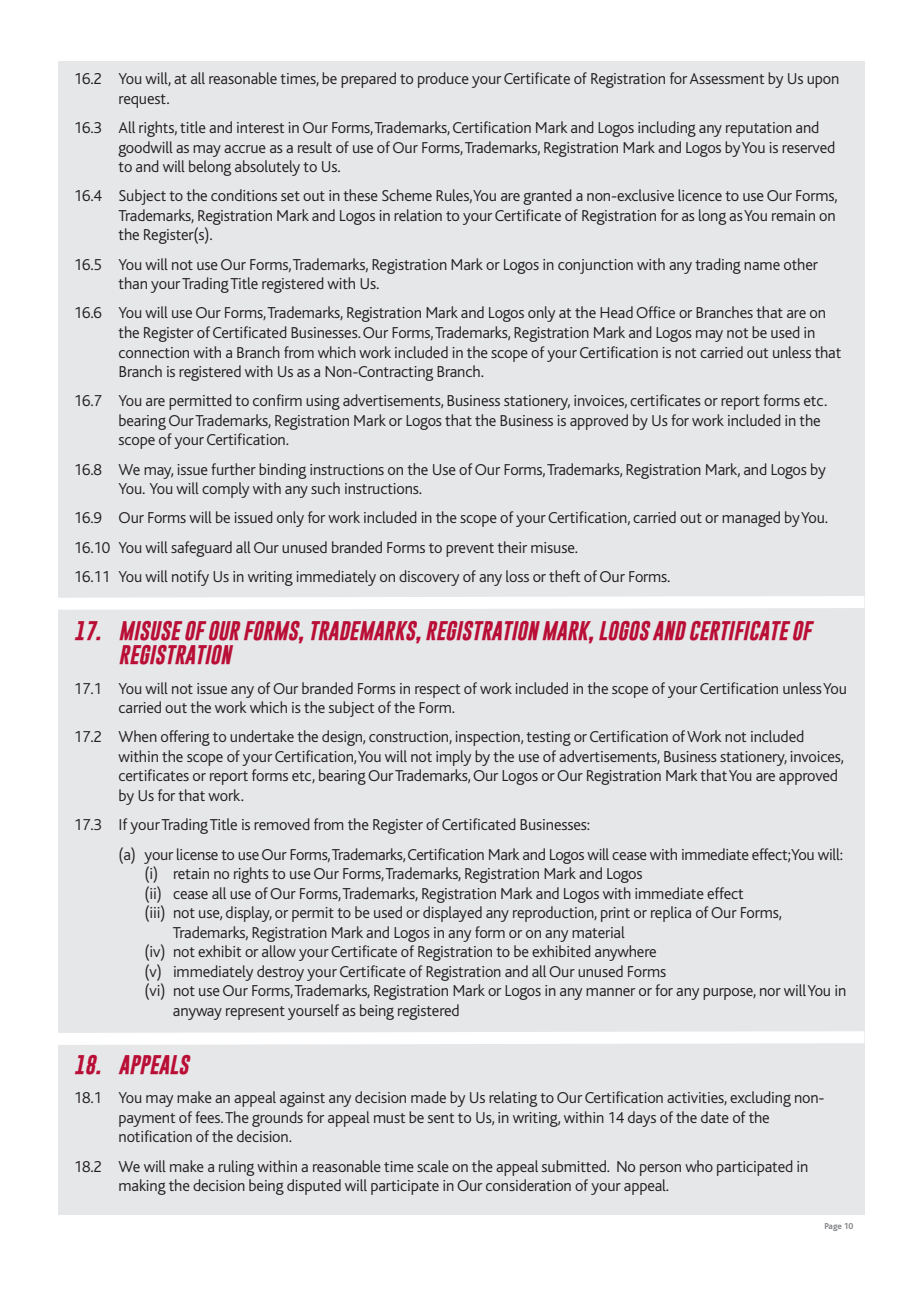
<style>
.page{position:relative;width:919px;height:1289px;background:#fff}
.page>*{position:absolute;margin:0;border:0;box-sizing:border-box;transform-origin:0 0}
.t1{font:italic 700 19.5px/24px "Gobold";color:#b90f36}
.t2{font:300 16.5px/19.5px "Bliss";letter-spacing:-.01em;color:#231f20}
.t3{font:700 9px "Bliss";letter-spacing:-.01em;color:#808285}
</style>
<div class="page">
<div style="left:58px;top:61px;width:806px;height:675px;background:#e6e7e9"></div>
<div style="left:58px;top:717px;width:806px;height:497px;background:#e6e7e9"></div>
<svg style="left:58px;top:590px;width:807px;height:25px"></svg>
<svg style="left:58px;top:1025px;width:807px;height:25px"></svg>
<p class="t2" style="left:118px;top:71px;width:722px;text-indent:-45px">16.2 You will, at all reasonable times, be prepared to produce your Certificate of Registration for Assessment by Us upon request.</p>
<p class="t2" style="left:118px;top:119px;width:718px;text-indent:-45px">16.3 All rights, title and interest in Our Forms, Trademarks, Certification Mark and Logos including any reputation and goodwill as may accrue as a result of use of Our Forms, Trademarks, Registration Mark and Logos by You is reserved to and will belong absolutely to Us.</p>
<p class="t2" style="left:118px;top:188px;width:720px;text-align:justify;text-indent:-45px">16.4 Subject to the conditions set out in these Scheme Rules, You are granted a non-exclusive licence to use Our Forms, Trademarks, Registration Mark and Logos in relation to your Certificate of Registration for as long as You remain on the Register(s).</p>
<p class="t2" style="left:118px;top:256px;width:700px;text-indent:-45px">16.5 You will not use Our Forms, Trademarks, Registration Mark or Logos in conjunction with any trading name other than your Trading Title registered with Us.</p>
<p class="t2" style="left:118px;top:305px;width:724px;text-indent:-45px">16.6 You will use Our Forms, Trademarks, Registration Mark and Logos only at the Head Office or Branches that are on the Register of Certificated Businesses. Our Forms, Trademarks, Registration Mark and Logos may not be used in connection with a Branch from which work included in the scope of your Certification is not carried out unless that Branch is registered with Us as a Non-Contracting Branch.</p>
<p class="t2" style="left:118px;top:392px;width:710px;text-indent:-45px">16.7 You are permitted to confirm using advertisements, Business stationery, invoices, certificates or report forms etc. bearing Our Trademarks, Registration Mark or Logos that the Business is approved by Us for work included in the scope of your Certification.</p>
<p class="t2" style="left:118px;top:461px;width:708px;text-indent:-45px">16.8 We may, issue further binding instructions on the Use of Our Forms, Trademarks, Registration Mark, and Logos by<br>You. You will comply with any such instructions.</p>
<p class="t2" style="left:74px;top:505px;width:755px;line-height:29.2px">16.9 Our Forms will be issued only for work included in the scope of your Certification, carried out or managed by You.<br>16.10 You will safeguard all Our unused branded Forms to prevent their misuse.<br>16.11 You will notify Us in writing immediately on discovery of any loss or theft of Our Forms.</p>
<p class="t1" style="left:119px;top:621px;width:694px;text-indent:-45px">17. MISUSE OF OUR FORMS, TRADEMARKS, REGISTRATION MARK, LOGOS AND CERTIFICATE OF<br>REGISTRATION</p>
<p class="t2" style="left:118px;top:680px;width:730px;text-indent:-45px">17.1 You will not issue any of Our branded Forms in respect of work included in the scope of your Certification unless You carried out the work which is the subject of the Form.</p>
<p class="t2" style="left:118px;top:728px;width:727px;text-indent:-45px">17.2 When offering to undertake the design, construction, inspection, testing or Certification of Work not included within the scope of your Certification, You will not imply by the use of advertisements, Business stationery, invoices, certificates or report forms etc, bearing Our Trademarks, Our Logos or Our Registration Mark that You are approved by Us for that work.</p>
<p class="t2" style="left:119px;top:811px;width:726px;line-height:29.2px;text-indent:-45px">17.3 If your Trading Title is removed from the Register of Certificated Businesses:<br>(a) your license to use Our Forms, Trademarks, Certification Mark and Logos will cease with immediate effect; You will:</p>
<p class="t2" style="left:144px;top:865px;width:499px">(i) retain no rights to use Our Forms, Trademarks, Registration Mark and Logos</p>
<p class="t2" style="left:144px;top:884px;width:600px">(ii) cease all use of Our Forms, Trademarks, Registration Mark and Logos with immediate effect</p>
<p class="t2" style="left:144px;top:904px;width:639px">(iii) not use, display, or permit to be used or displayed any reproduction, print or replica of Our Forms,</p>
<p class="t2" style="left:173px;top:923px;width:453px">Trademarks, Registration Mark and Logos in any form or on any material</p>
<p class="t2" style="left:144px;top:943px;width:513px">(iv) not exhibit or allow your Certificate of Registration to be exhibited anywhere</p>
<p class="t2" style="left:144px;top:962px;width:523px">(v) immediately destroy your Certificate of Registration and all Our unused Forms</p>
<p class="t2" style="left:144px;top:982px;width:703px">(vi) not use Our Forms, Trademarks, Registration Mark or Logos in any manner or for any purpose, nor will You in</p>
<p class="t2" style="left:173px;top:1001px;width:288px">anyway represent yourself as being registered</p>
<p class="t1" style="left:74px;top:1055px;width:116px">18. APPEALS</p>
<p class="t2" style="left:118px;top:1089px;width:707px;text-indent:-45px">18.1 You may make an appeal against any decision made by Us relating to Our Certification activities, excluding non&shy;payment of fees. The grounds for appeal must be sent to Us, in writing, within 14 days of the date of the notification of the decision.</p>
<p class="t2" style="left:118px;top:1157px;width:691px;text-indent:-45px">18.2 We will make a ruling within a reasonable time scale on the appeal submitted. No person who participated in making the decision being disputed will participate in Our consideration of your appeal.</p>
<p class="t3" style="left:824px;top:1222px;width:31px">Page 10</p>
</div>
